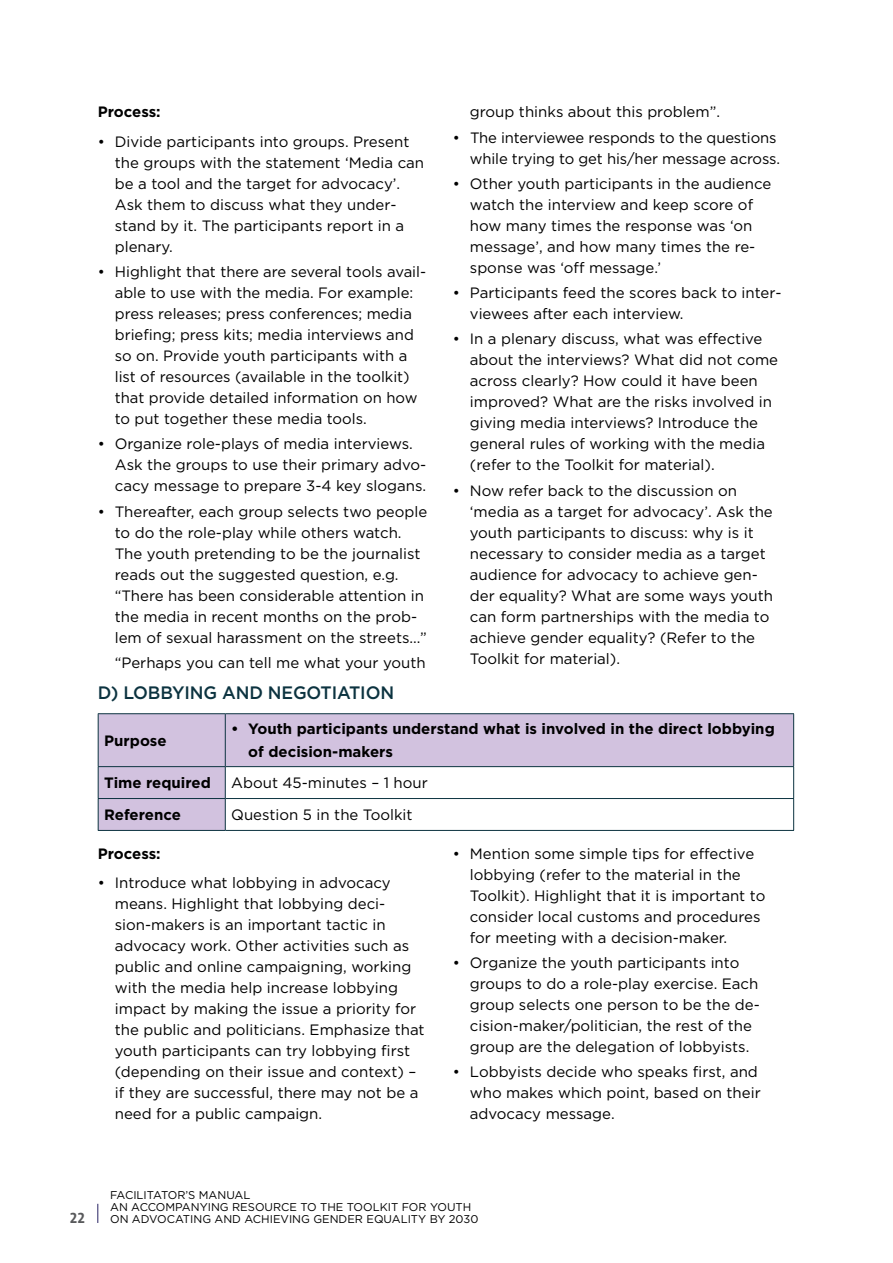
<style>
.page{position:relative;width:893px;height:1263px;background:#fff}
.page>*{position:absolute;margin:0;border:0;box-sizing:border-box;transform-origin:0 0}
.t1{font:500 18px "Gotham";letter-spacing:-.01em;color:#0c3340}
.t2{font:15px/21px "Gotham";color:#000}
.t3{font:700 15px/22.5px "Gotham";color:#000}
.t4{font:15px "The Sans Bold Caps";color:#58595b}
.t5{font:11.25px/12px "Gotham";color:#000}
</style>
<div class="page">
<svg style="left:97px;top:1204px;width:1px;height:19px"></svg>
<svg style="left:99px;top:714px;width:694px;height:116px;fill:#d2c2df"></svg>
<hr style="left:98px;top:713px;width:127px;height:1px;background:#0c3340">
<hr style="left:98px;top:714px;width:1px;height:52px;background:#0c3340">
<hr style="left:225px;top:713px;width:569px;height:1px;background:#0c3340">
<hr style="left:225px;top:714px;width:1px;height:52px;background:#0c3340">
<hr style="left:793px;top:714px;width:1px;height:52px;background:#0c3340">
<hr style="left:98px;top:766px;width:127px;height:1px;background:#0c3340">
<hr style="left:98px;top:767px;width:1px;height:31px;background:#0c3340">
<hr style="left:225px;top:766px;width:569px;height:1px;background:#0c3340">
<hr style="left:225px;top:767px;width:1px;height:31px;background:#0c3340">
<hr style="left:793px;top:767px;width:1px;height:31px;background:#0c3340">
<hr style="left:98px;top:798px;width:127px;height:1px;background:#0c3340">
<hr style="left:98px;top:799px;width:1px;height:31px;background:#0c3340">
<hr style="left:225px;top:798px;width:569px;height:1px;background:#0c3340">
<hr style="left:225px;top:799px;width:1px;height:31px;background:#0c3340">
<hr style="left:793px;top:799px;width:1px;height:31px;background:#0c3340">
<hr style="left:98px;top:830px;width:127px;height:1px;background:#0c3340">
<hr style="left:225px;top:830px;width:569px;height:1px;background:#0c3340">
<p class="t3" style="left:98px;top:100px;width:64px">Process:</p>
<p class="t2" style="left:115px;top:131px;width:311px;text-indent:-17px">• Divide participants into groups. Present the groups with the statement ‘Media can be a tool and the target for advocacy’.<br>Ask them to discuss what they under&shy;stand by it. The participants report in a plenary.</p>
<p class="t2" style="left:115px;top:261px;width:313px;text-indent:-17px">• Highlight that there are several tools avail&shy;able to use with the media. For example: press releases; press conferences; media briefing; press kits; media interviews and so on. Provide youth participants with a list of resources (available in the toolkit) that provide detailed information on how to put together these media tools.</p>
<p class="t2" style="left:115px;top:433px;width:313px;text-indent:-17px">• Organize role-plays of media interviews.<br>Ask the groups to use their primary advo&shy;cacy message to prepare 3-4 key slogans.</p>
<p class="t2" style="left:115px;top:500px;width:314px;text-indent:-17px">• Thereafter, each group selects two people to do the role-play while others watch.<br>The youth pretending to be the journalist reads out the suggested question, e.g. “There has been considerable attention in the media in recent months on the prob&shy;lem of sexual harassment on the streets...”</p>
<p class="t2" style="left:115px;top:652px;width:312px">“Perhaps you can tell me what your youth</p>
<p class="t2" style="left:470px;top:101px;width:252px">group thinks about this problem”.</p>
<p class="t2" style="left:453px;top:126px;width:329px;text-align:right">• The interviewee responds to the questions while trying to get his/her message across.</p>
<p class="t2" style="left:470px;top:173px;width:303px;text-indent:-17px">• Other youth participants in the audience watch the interview and keep score of how many times the response was ‘on message’, and how many times the re&shy;sponse was ‘off message.’</p>
<p class="t2" style="left:470px;top:282px;width:313px;text-indent:-17px">• Participants feed the scores back to inter&shy;viewees after each interview.</p>
<p class="t2" style="left:470px;top:328px;width:310px;text-indent:-17px">• In a plenary discuss, what was effective about the interviews? What did not come across clearly? How could it have been improved? What are the risks involved in giving media interviews? Introduce the general rules of working with the media (refer to the Toolkit for material).</p>
<p class="t2" style="left:470px;top:479px;width:305px;text-indent:-17px">• Now refer back to the discussion on ‘media as a target for advocacy’. Ask the youth participants to discuss: why is it necessary to consider media as a target audience for advocacy to achieve gen&shy;der equality? What are some ways youth can form partnerships with the media to achieve gender equality? (Refer to the Toolkit for material).</p>
<p class="t1" style="left:98px;top:682px;width:298px">D) LOBBYING AND NEGOTIATION</p>
<p class="t3" style="left:104px;top:729px;width:64px">Purpose</p>
<p class="t3" style="left:248px;top:717px;width:528px;text-indent:-17px">• Youth participants understand what is involved in the direct lobbying of decision-makers</p>
<p class="t3" style="left:104px;top:771px;width:108px">Time required</p>
<p class="t2" style="left:231px;top:772px;width:198px">About 45-minutes – 1 hour</p>
<p class="t3" style="left:104px;top:803px;width:78px">Reference</p>
<p class="t2" style="left:231px;top:804px;width:183px">Question 5 in the Toolkit</p>
<p class="t3" style="left:98px;top:842px;width:64px">Process:</p>
<p class="t2" style="left:115px;top:872px;width:311px;text-indent:-17px">• Introduce what lobbying in advocacy means. Highlight that lobbying deci&shy;sion-makers is an important tactic in advocacy work. Other activities such as public and online campaigning, working with the media help increase lobbying impact by making the issue a priority for the public and politicians. Emphasize that youth participants can try lobbying first (depending on their issue and context) – if they are successful, there may not be a need for a public campaign.</p>
<p class="t2" style="left:470px;top:842px;width:297px;text-indent:-17px">• Mention some simple tips for effective lobbying (refer to the material in the Toolkit). Highlight that it is important to consider local customs and procedures for meeting with a decision-maker.</p>
<p class="t2" style="left:470px;top:952px;width:291px;text-indent:-17px">• Organize the youth participants into groups to do a role-play exercise. Each group selects one person to be the de&shy;cision-maker/politician, the rest of the group are the delegation of lobbyists.</p>
<p class="t2" style="left:470px;top:1061px;width:292px;text-indent:-17px">• Lobbyists decide who speaks first, and who makes which point, based on their advocacy message.</p>
<p class="t5" style="left:110px;top:1189px;width:363px">FACILITATOR’S MANUAL<br>AN ACCOMPANYING RESOURCE TO THE TOOLKIT FOR YOUTH</p>
<p class="t4" style="left:70px;top:1205px;width:16px">22</p>
<p class="t5" style="left:110px;top:1213px;width:370px">ON ADVOCATING AND ACHIEVING GENDER EQUALITY BY 2030</p>
</div>
